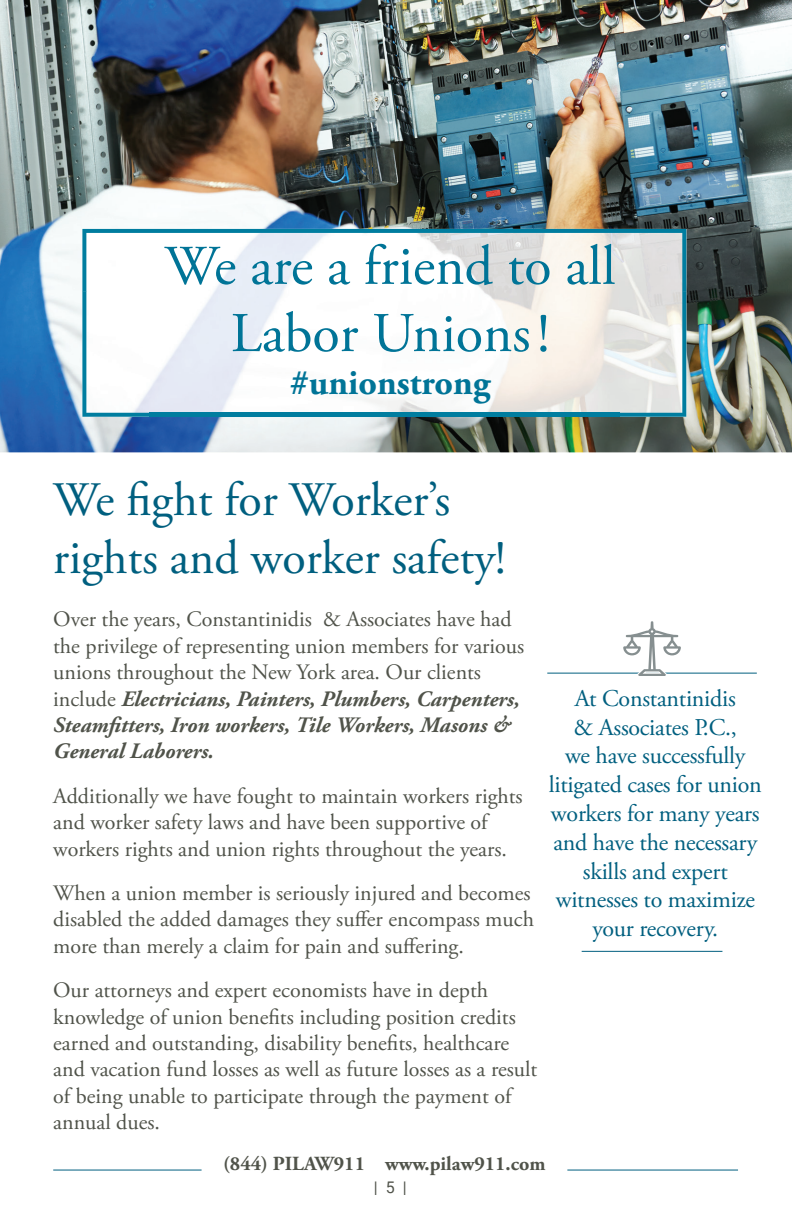
<style>
.page{position:relative;width:792px;height:1224px;background:#fff}
.page>*{position:absolute;margin:0;border:0;box-sizing:border-box;transform-origin:0 0}
.t1{font:56px/67.2px "Adobe Garamond Pro";letter-spacing:-.035em;color:#007497;text-align:center}
.t2{font:48px/57.6px "Adobe Garamond Pro";letter-spacing:-.08em;color:#005f7f}
.t3{font:700 36px "Adobe Garamond Pro";color:#007497}
.t4{font:24px/28.8px "Adobe Garamond Pro";letter-spacing:-.01em;color:#005f7f;text-align:center}
.t5{font:22px/26.4px "Adobe Garamond Pro";color:#50534a}
.t6{font:700 20px "Adobe Garamond Pro";color:#50534a}
.t7{font:16px "Roboto";color:#50534a}
.s1{font-weight:700;font-style:italic}
</style>
<div class="page">
<hr style="left:53px;top:1169px;width:149px;height:1px;background:#005f7f">
<hr style="left:567px;top:1169px;width:171px;height:1px;background:#005f7f">
<img style="left:0;top:0;width:792px;height:452px">
<img style="left:149px;top:292px;width:470px;height:121px">
<img style="left:82px;top:229px;width:604px;height:63px">
<img style="left:82px;top:291px;width:67px;height:126px">
<img style="left:619px;top:291px;width:67px;height:126px">
<hr style="left:149px;top:413px;width:471px;height:4px;background:#007d9f">
<hr style="left:547px;top:673px;width:210px;height:1px;background:#005f7f">
<svg style="left:622px;top:621px;width:60px;height:55px"></svg>
<hr style="left:582px;top:951px;width:140px;height:1px;background:#005f7f">
<h1 class="t1" style="left:165px;top:234px;width:453px">We are a friend to all<br>Labor Unions!</h1>
<h3 class="t3" style="left:290px;top:362px;width:202px">#unionstrong</h3>
<h2 class="t2" style="left:53px;top:473px;width:454px">We fight for Worker’s rights and worker safety!</h2>
<p class="t5" style="left:53px;top:607px;width:473px">Over the years, Constantinidis &amp; Associates have had the privilege of representing union members for various unions throughout the New York area. Our clients include <span class="s1">Electricians, Painters, Plumbers, Carpenters, Steamfitters, Iron workers, Tile Workers, Masons &amp; General Laborers.</span></p>
<p class="t5" style="left:53px;top:783px;width:471px">Additionally we have fought to maintain workers rights and worker safety laws and have been supportive of workers rights and union rights throughout the years.</p>
<p class="t5" style="left:53px;top:880px;width:482px">When a union member is seriously injured and becomes disabled the added damages they suffer encompass much more than merely a claim for pain and suffering.</p>
<p class="t5" style="left:53px;top:978px;width:486px">Our attorneys and expert economists have in depth knowledge of union benefits including position credits earned and outstanding, disability benefits, healthcare and vacation fund losses as well as future losses as a result of being unable to participate through the payment of annual dues.</p>
<p class="t4" style="left:549px;top:685px;width:215px">At Constantinidis<br>&amp; Associates P.C.,<br>we have successfully litigated cases for union workers for many years and have the necessary skills and expert witnesses to maximize your recovery.</p>
<p class="t6" style="left:223px;top:1152px;width:324px">(844) PILAW911 www.pilaw911.com</p>
<p class="t7" style="left:374px;top:1176px;width:35px">| 5 |</p>
</div>
